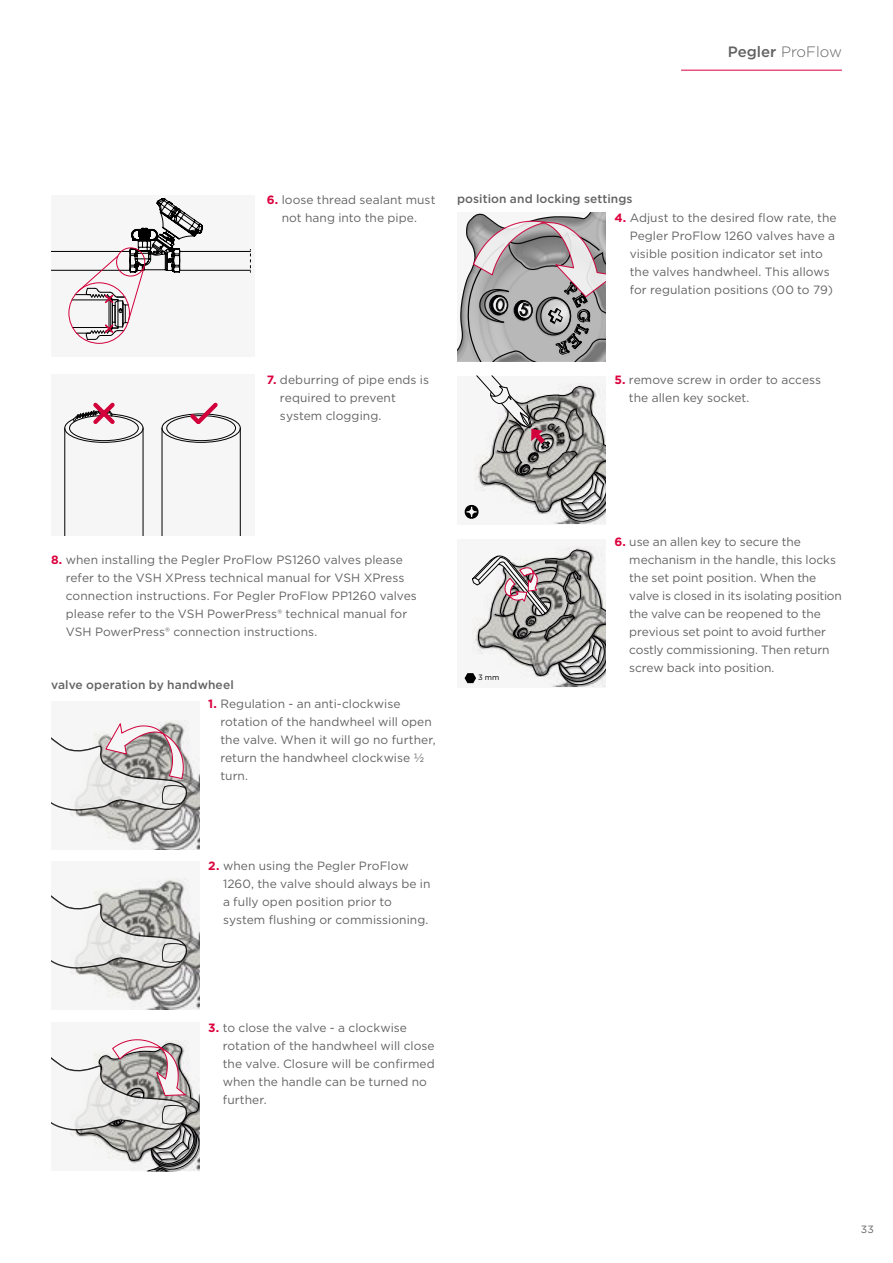
<style>
.page{position:relative;width:893px;height:1263px;background:#fff}
.page>*{position:absolute;margin:0;border:0;box-sizing:border-box;transform-origin:0 0}
.t1{font:300 15px "Gotham";color:#646363}
.t2{font:12px/18px "Gotham";color:#646363}
.t3{font:500 12px "Gotham";letter-spacing:.005em;color:#646363}
.t4{font:10.5px "Gotham";color:#646363}
.t5{font:7.65px "Gotham";color:#000}
.s1{font-weight:500}
.s2{font-weight:700;color:#dc013d}
</style>
<div class="page">
<hr style="left:681px;top:70px;width:161px;height:1px;background:#dc013d">
<svg style="left:51px;top:198px;width:200px;height:146px"></svg>
<svg style="left:64px;top:402px;width:177px;height:133px"></svg>
<div style="left:51px;top:701px;width:149px;height:148px;background:#f6f6f6"></div>
<img style="left:70px;top:756px;width:130px;height:93px">
<svg style="left:51px;top:720px;width:136px;height:91px"></svg>
<div style="left:51px;top:861px;width:149px;height:149px;background:#f6f6f6"></div>
<img style="left:70px;top:914px;width:130px;height:95px">
<svg style="left:51px;top:878px;width:136px;height:90px"></svg>
<div style="left:51px;top:1022px;width:149px;height:149px;background:#f6f6f6"></div>
<svg style="left:51px;top:1039px;width:149px;height:132px"></svg>
<svg style="left:457px;top:212px;width:149px;height:149px;background:#aaa6a7"></svg>
<div style="left:457px;top:376px;width:149px;height:149px;background:#f6f6f6"></div>
<div style="left:457px;top:539px;width:149px;height:149px;background:#f6f6f6"></div>
<svg style="left:464px;top:376px;width:142px;height:148px"></svg>
<svg style="left:465px;top:549px;width:141px;height:138px"></svg>
<p class="t1" style="left:728px;top:42px;width:116px"><span class="s1">Pegler</span> ProFlow</p>
<p class="t2" style="left:267px;top:190px;width:170px;text-align:center"><span class="s2">6.</span> loose thread sealant must not hang into the pipe.</p>
<p class="t3" style="left:457px;top:191px;width:177px">position and locking settings</p>
<p class="t2" style="left:630px;top:208px;width:208px;text-indent:-15px"><span class="s2">4.</span> Adjust to the desired flow rate, the Pegler ProFlow 1260 valves have a visible position indicator set into the valves handwheel. This allows for regulation positions (00 to 79)</p>
<p class="t2" style="left:280px;top:370px;width:151px;text-indent:-13px"><span class="s2">7.</span> deburring of pipe ends is required to prevent system clogging.</p>
<p class="t2" style="left:629px;top:370px;width:194px;text-indent:-15px"><span class="s2">5.</span> remove screw in order to access the allen key socket.</p>
<p class="t2" style="left:66px;top:550px;width:353px;text-indent:-15px"><span class="s2">8.</span> when installing the Pegler ProFlow PS1260 valves please refer to the VSH XPress technical manual for VSH XPress connection instructions. For Pegler ProFlow PP1260 valves please refer to the VSH PowerPress® technical manual for VSH PowerPress® connection instructions.</p>
<p class="t3" style="left:51px;top:677px;width:184px">valve operation by handwheel</p>
<p class="t2" style="left:220px;top:694px;width:217px;text-indent:-12px"><span class="s2">1.</span> Regulation - an anti-clockwise rotation of the handwheel will open the valve. When it will go no further, return the handwheel clockwise ½ turn.</p>
<p class="t2" style="left:223px;top:856px;width:209px;text-indent:-15px"><span class="s2">2.</span> when using the Pegler ProFlow<br>1260, the valve should always be in a fully open position prior to system flushing or commissioning.</p>
<p class="t2" style="left:223px;top:1018px;width:213px;text-indent:-15px"><span class="s2">3.</span> to close the valve - a clockwise rotation of the handwheel will close the valve. Closure will be confirmed when the handle can be turned no further.</p>
<p class="t5" style="left:478px;top:673px;width:23px">3 mm</p>
<p class="t2" style="left:629px;top:532px;width:214px;text-indent:-15px"><span class="s2">6.</span> use an allen key to secure the mechanism in the handle, this locks the set point position. When the valve is closed in its isolating position the valve can be reopened to the previous set point to avoid further costly commissioning. Then return screw back into position.</p>
<p class="t4" style="left:861px;top:1223px;width:15px">33</p>
</div>
